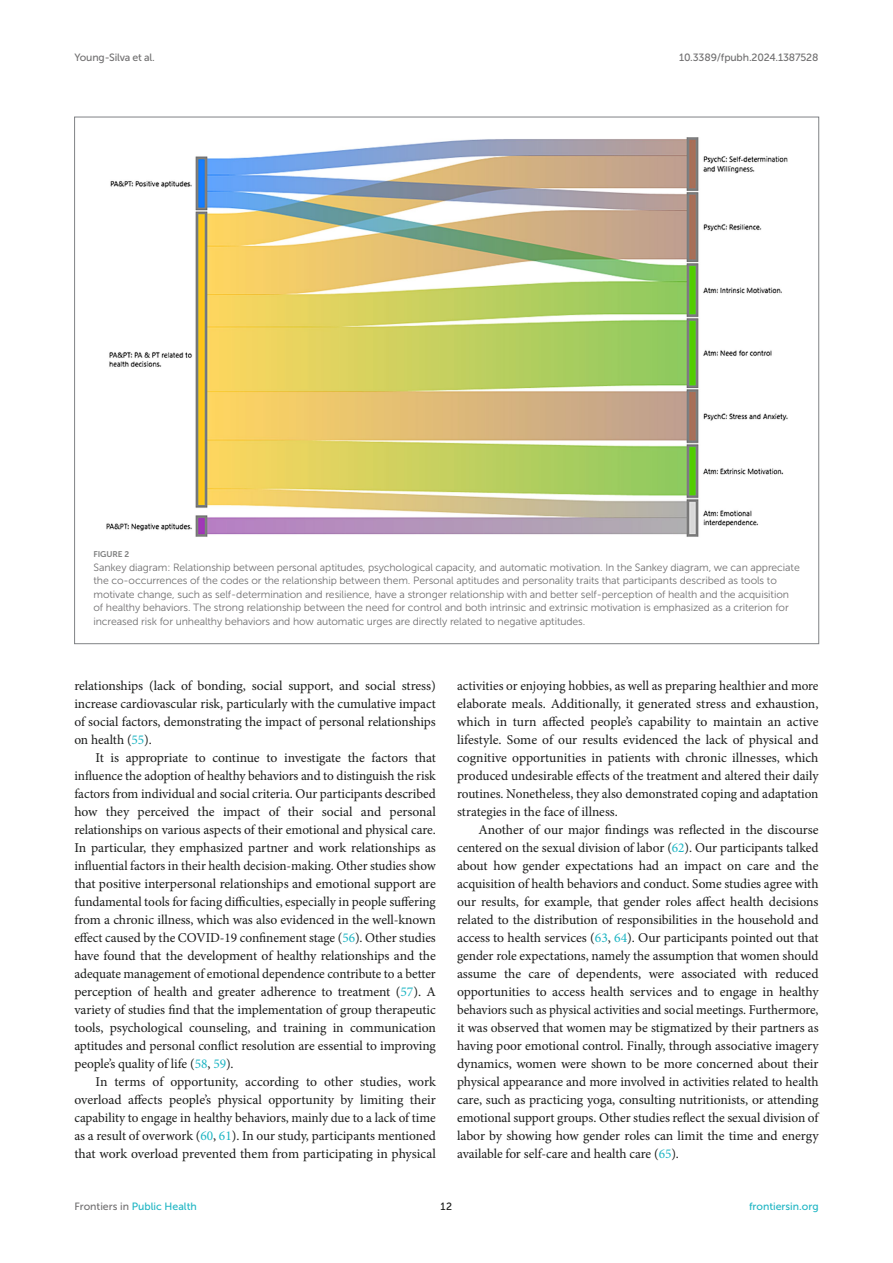
<style>
.page{position:relative;width:893px;height:1263px;background:#fff}
.page>*{position:absolute;margin:0;border:0;box-sizing:border-box;transform-origin:0 0}
.TEXT{font:13.5px/18px "Minion Pro";letter-spacing:-.005em;color:#1b1c1b;text-align:justify}
.FIG_LEG{font:10.5px/13.5px "Museo Sans 300";letter-spacing:-.01em;color:#706f70}
.t1{font:10.5px "Museo Sans 500";letter-spacing:-.015em;color:#706f70}
.t2{font:10.5px "Museo Sans 500";color:#1db5c3}
.t3{font:10.5px "Museo Sans 500";color:#1b1c1b}
.FIG_HD{font:8.25px "Museo Sans 700";letter-spacing:-.01em;color:#7e7f7f}
.s1{color:#1db5c3}
.s2{color:#706f70}
</style>
<div class="page">
<img style="left:106px;top:137px;width:682px;height:400px">
<p class="t1" style="left:74px;top:51px;width:82px">Young-Silva et al.</p>
<p class="t1" style="left:679px;top:51px;width:141px">10.3389/fpubh.2024.1387528</p>
<p class="FIG_HD" style="left:94px;top:550px;width:37px">FIGURE 2</p>
<p class="FIG_LEG" style="left:94px;top:560px;width:708px">Sankey diagram: Relationship between personal aptitudes, psychological capacity, and automatic motivation. In the Sankey diagram, we can appreciate the co-occurrences of the codes or the relationship between them. Personal aptitudes and personality traits that participants described as tools to motivate change, such as self-determination and resilience, have a stronger relationship with and better self-perception of health and the acquisition of healthy behaviors. The strong relationship between the need for control and both intrinsic and extrinsic motivation is emphasized as a criterion for increased risk for unhealthy behaviors and how automatic urges are directly related to negative aptitudes.</p>
<p class="TEXT" style="left:74px;top:677px;width:363px">relationships (lack of bonding, social support, and social stress) increase cardiovascular risk, particularly with the cumulative impact of social factors, demonstrating the impact of personal relationships on health (<span class="s1">55</span>).</p>
<p class="TEXT" style="left:74px;top:749px;width:363px;text-indent:21px">It is appropriate to continue to investigate the factors that influence the adoption of healthy behaviors and to distinguish the risk factors from individual and social criteria. Our participants described how they perceived the impact of their social and personal relationships on various aspects of their emotional and physical care.<br>In particular, they emphasized partner and work relationships as influential factors in their health decision-making. Other studies show that positive interpersonal relationships and emotional support are fundamental tools for facing difficulties, especially in people suffering from a chronic illness, which was also evidenced in the well-known effect caused by the COVID-19 confinement stage (<span class="s1">56</span>). Other studies have found that the development of healthy relationships and the adequate management of emotional dependence contribute to a better perception of health and greater adherence to treatment (<span class="s1">57</span>). A variety of studies find that the implementation of group therapeutic tools, psychological counseling, and training in communication aptitudes and personal conflict resolution are essential to improving people’s quality of life (<span class="s1">58</span>, <span class="s1">59</span>).</p>
<p class="TEXT" style="left:74px;top:1073px;width:363px;text-indent:21px">In terms of opportunity, according to other studies, work overload affects people’s physical opportunity by limiting their capability to engage in healthy behaviors, mainly due to a lack of time as a result of overwork (<span class="s1">60</span>, <span class="s1">61</span>). In our study, participants mentioned that work overload prevented them from participating in physical</p>
<p class="TEXT" style="left:457px;top:677px;width:363px">activities or enjoying hobbies, as well as preparing healthier and more elaborate meals. Additionally, it generated stress and exhaustion, which in turn affected people’s capability to maintain an active lifestyle. Some of our results evidenced the lack of physical and cognitive opportunities in patients with chronic illnesses, which produced undesirable effects of the treatment and altered their daily routines. Nonetheless, they also demonstrated coping and adaptation strategies in the face of illness.</p>
<p class="TEXT" style="left:457px;top:821px;width:363px;text-indent:21px">Another of our major findings was reflected in the discourse centered on the sexual division of labor (<span class="s1">62</span>). Our participants talked about how gender expectations had an impact on care and the acquisition of health behaviors and conduct. Some studies agree with our results, for example, that gender roles affect health decisions related to the distribution of responsibilities in the household and access to health services (<span class="s1">63</span>, <span class="s1">64</span>). Our participants pointed out that gender role expectations, namely the assumption that women should assume the care of dependents, were associated with reduced opportunities to access health services and to engage in healthy behaviors such as physical activities and social meetings. Furthermore, it was observed that women may be stigmatized by their partners as having poor emotional control. Finally, through associative imagery dynamics, women were shown to be more concerned about their physical appearance and more involved in activities related to health care, such as practicing yoga, consulting nutritionists, or attending emotional support groups. Other studies reflect the sexual division of labor by showing how gender roles can limit the time and energy available for self-care and health care (<span class="s1">65</span>).</p>
<p class="t2" style="left:74px;top:1200px;width:124px"><span class="s2">Frontiers in</span> Public Health</p>
<p class="t3" style="left:441px;top:1200px;width:13px">12</p>
<p class="t2" style="left:749px;top:1200px;width:71px">frontiersin.org</p>
</div>
